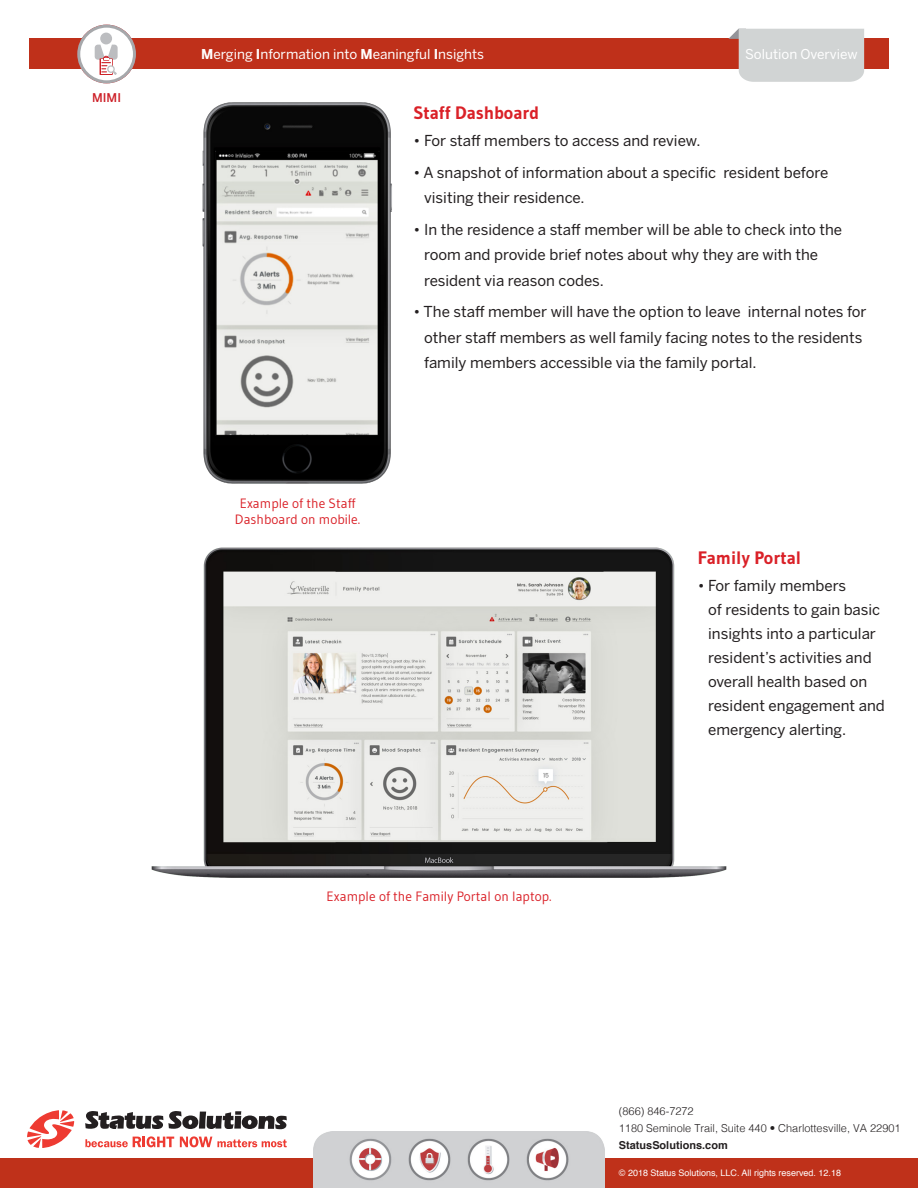
<style>
.page{position:relative;width:918px;height:1188px;background:#fff}
.page>*{position:absolute;margin:0;border:0;box-sizing:border-box;transform-origin:0 0}
.t1{font:700 18px "Gudea";color:#da2128}
.t2{font:15px/24px "Benton Sans";color:#231f20}
.t3{font:13.5px "Gudea";color:#da2128}
.t4{font:13.5px "Benton Sans";color:#fff}
.t5{font:500 12px "Benton Sans";color:#cd2028}
.t6{font:300 10.95px "Helvetica";color:#231f20}
.t7{font:700 10.95px "Helvetica";color:#231f20}
.t8{font:9px "Helvetica";color:#fff}
.s1{font-weight:700}
</style>
<div class="page">
<div style="left:0;top:1158px;width:918px;height:30px;background:#bf311a"></div>
<img style="left:314px;top:1131px;width:290px;height:57px">
<div style="left:29px;top:39px;width:860px;height:30px;background:#bf301a"></div>
<div style="left:79px;top:26px;width:55px;height:56px;background:#fff;border-radius:50%"></div>
<div style="left:100px;top:33px;width:12px;height:11px;background:#bcbdc0;border-radius:50%"></div>
<svg style="left:95px;top:45px;width:23px;height:30px"></svg>
<div style="left:79px;top:27px;width:55px;height:54px;border:3px solid #fff;border-radius:50%"></div>
<div style="left:77px;top:25px;width:59px;height:58px;border:3px solid #a6a8ab;border-radius:50%"></div>
<svg style="left:85px;top:1136px;width:89px;height:11px"></svg>
<svg style="left:180px;top:1136px;width:107px;height:11px"></svg>
<svg style="left:85px;top:1111px;width:202px;height:18px"></svg>
<svg style="left:27px;top:1110px;width:47px;height:37px"></svg>
<img style="left:151px;top:547px;width:576px;height:331px">
<img style="left:202px;top:102px;width:190px;height:382px">
<svg style="left:728px;top:29px;width:136px;height:53px;background:#d1cdcc"></svg>
<p class="t5" style="left:92px;top:90px;width:30px">MIMI</p>
<p class="t4" style="left:201px;top:46px;width:284px"><span class="s1">M</span>erging <span class="s1">I</span>nformation into <span class="s1">M</span>eaningful <span class="s1">I</span>nsights</p>
<p class="t4" style="left:745px;top:46px;width:114px">Solution Overview</p>
<p class="t3" style="left:240px;top:495px;width:117px">Example of the Staff</p>
<p class="t3" style="left:235px;top:511px;width:127px">Dashboard on mobile.</p>
<p class="t1" style="left:414px;top:102px;width:127px">Staff Dashboard</p>
<p class="t2" style="left:414px;top:129px;width:288px">• For staff members to access and review.</p>
<p class="t2" style="left:424px;top:159px;width:406px;line-height:25.5px;text-indent:-11px">• A snapshot of information about a specific resident before visiting their residence.</p>
<p class="t2" style="left:424px;top:216px;width:420px;line-height:25.5px;text-indent:-11px">• In the residence a staff member will be able to check into the room and provide brief notes about why they are with the resident via reason codes.</p>
<p class="t2" style="left:424px;top:299px;width:444px;line-height:25.5px;text-indent:-11px">• The staff member will have the option to leave internal notes for other staff members as well family facing notes to the residents family members accessible via the family portal.</p>
<p class="t1" style="left:698px;top:547px;width:105px">Family Portal</p>
<p class="t2" style="left:708px;top:574px;width:178px;text-indent:-11px">• For family members<br>of residents to gain basic insights into a particular resident’s activities and overall health based on resident engagement and emergency alerting.</p>
<p class="t3" style="left:327px;top:888px;width:226px">Example of the Family Portal on laptop.</p>
<p class="t6" style="left:619px;top:1102px;width:76px">(866) 846-7272</p>
<p class="t6" style="left:619px;top:1119px;width:283px">1180 Seminole Trail, Suite 440 • Charlottesville, VA 22901</p>
<p class="t7" style="left:619px;top:1136px;width:110px">StatusSolutions.com</p>
<p class="t8" style="left:619px;top:1166px;width:224px">© 2018 Status Solutions, LLC. All rights reserved. 12.18</p>
</div>
